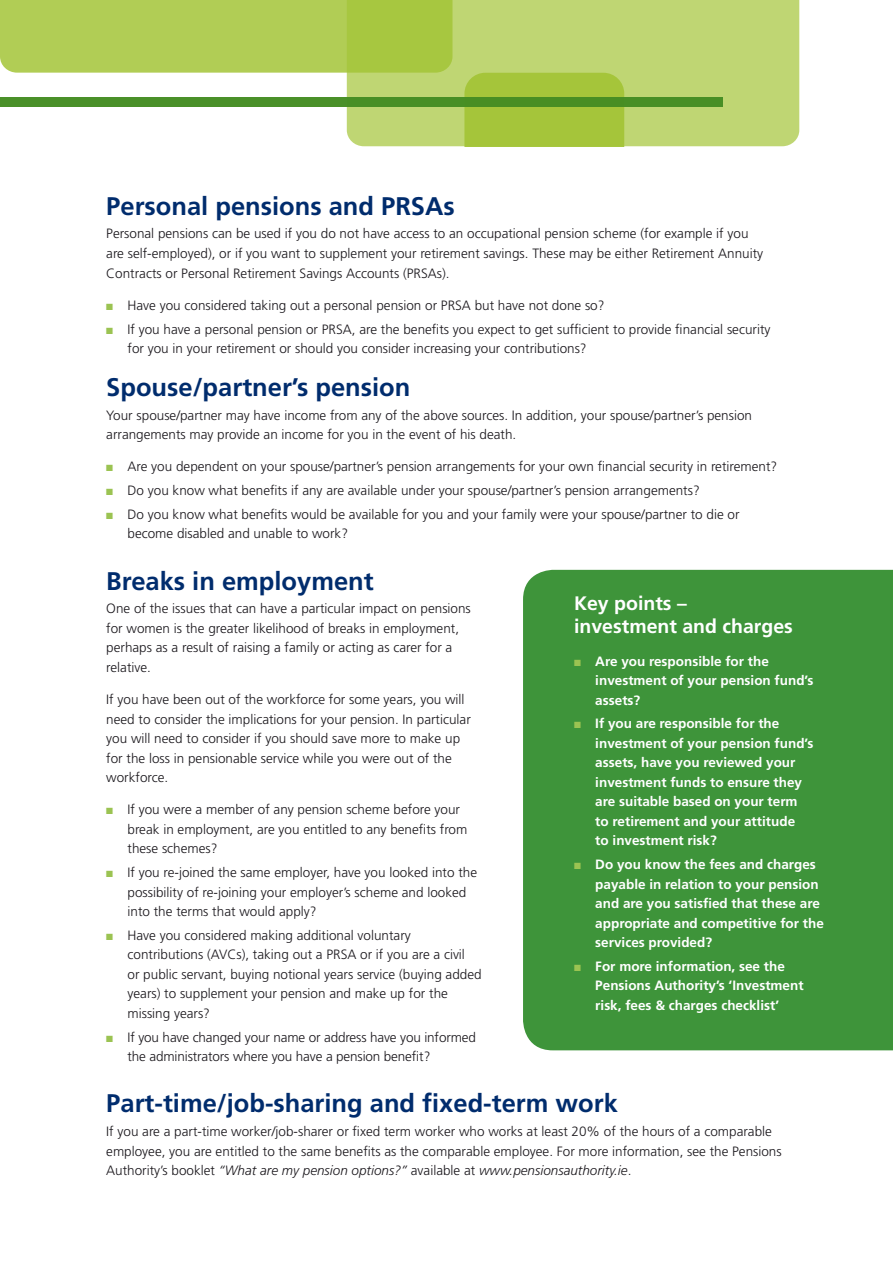
<style>
.page{position:relative;width:893px;height:1263px;background:#fff}
.page>*{position:absolute;margin:0;border:0;box-sizing:border-box;transform-origin:0 0}
.Head_I{font:700 25.5px "Frutiger LT Std";color:#002c6d}
.Head_II{font:700 19.5px/23.4px "Frutiger LT Std";color:#fff}
.body_text{font:300 13.5px/19.5px "Frutiger LT Std";color:#1a171c}
.body_text_indent__1{font:300 13.5px/19.5px "Frutiger LT Std";color:#1a171c}
.body_text_indent__1-2{font:700 13.5px/19.5px "Frutiger LT Std";color:#fff}
.body_text_indent__3{font:300 13.5px/19.5px "Frutiger LT Std";color:#1a171c}
.s1{color:#9bc352}
.s2{font-style:italic}
</style>
<div class="page">
<div style="left:0;top:0;width:347px;height:73px;background:#b1cd55"></div>
<svg style="left:347px;top:0;width:452px;height:146px;background:#bbd36b"></svg>
<div style="left:464px;top:73px;width:160px;height:73px;background:#a5c53a"></div>
<div style="left:0;top:97px;width:722px;height:9px;background:#458d23"></div>
<div style="left:523px;top:570px;width:370px;height:480px;background:#3e943a"></div>
<p class="Head_I" style="left:106px;top:191px;width:350px">Personal pensions and PRSAs</p>
<p class="body_text" style="left:106px;top:224px;width:658px">Personal pensions can be used if you do not have access to an occupational pension scheme (for example if you are self-employed), or if you want to supplement your retirement savings. These may be either Retirement Annuity<br>Contracts or Personal Retirement Savings Accounts (PRSAs).</p>
<p class="body_text_indent__1" style="left:106px;top:296px;width:500px"><span class="s1">■</span> Have you considered taking out a personal pension or PRSA but have not done so?</p>
<p class="body_text_indent__1" style="left:128px;top:319px;width:644px;text-indent:-21px"><span class="s1">■</span> If you have a personal pension or PRSA, are the benefits you expect to get sufficient to provide financial security for you in your retirement or should you consider increasing your contributions?</p>
<p class="Head_I" style="left:106px;top:372px;width:306px">Spouse/partner’s pension</p>
<p class="body_text" style="left:106px;top:405px;width:647px">Your spouse/partner may have income from any of the above sources. In addition, your spouse/partner’s pension arrangements may provide an income for you in the event of his death.</p>
<p class="body_text_indent__1" style="left:106px;top:457px;width:672px"><span class="s1">■</span> Are you dependent on your spouse/partner’s pension arrangements for your own financial security in retirement?</p>
<p class="body_text_indent__1" style="left:106px;top:481px;width:595px"><span class="s1">■</span> Do you know what benefits if any are available under your spouse/partner’s pension arrangements?</p>
<p class="body_text_indent__3" style="left:128px;top:505px;width:613px;text-indent:-21px"><span class="s1">■</span> Do you know what benefits would be available for you and your family were your spouse/partner to die or become disabled and unable to work?</p>
<p class="Head_I" style="left:106px;top:566px;width:269px">Breaks in employment</p>
<p class="body_text" style="left:106px;top:599px;width:366px">One of the issues that can have a particular impact on pensions for women is the greater likelihood of breaks in employment, perhaps as a result of raising a family or acting as carer for a relative.</p>
<p class="body_text" style="left:106px;top:690px;width:366px">If you have been out of the workforce for some years, you will need to consider the implications for your pension. In particular you will need to consider if you should save more to make up for the loss in pensionable service while you were out of the workforce.</p>
<p class="body_text_indent__1" style="left:128px;top:800px;width:341px;text-indent:-21px"><span class="s1">■</span> If you were a member of any pension scheme before your break in employment, are you entitled to any benefits from these schemes?</p>
<p class="body_text_indent__1" style="left:128px;top:863px;width:351px;text-indent:-21px"><span class="s1">■</span> If you re-joined the same employer, have you looked into the possibility of re-joining your employer’s scheme and looked into the terms that would apply?</p>
<p class="body_text_indent__1" style="left:128px;top:926px;width:356px;text-indent:-21px"><span class="s1">■</span> Have you considered making additional voluntary contributions (AVCs), taking out a PRSA or if you are a civil<br>or public servant, buying notional years service (buying added years) to supplement your pension and make up for the missing years?</p>
<p class="body_text_indent__3" style="left:128px;top:1027px;width:350px;text-indent:-21px"><span class="s1">■</span> If you have changed your name or address have you informed the administrators where you have a pension benefit?</p>
<p class="Head_I" style="left:106px;top:1088px;width:513px">Part-time/job-sharing and fixed-term work</p>
<p class="body_text" style="left:106px;top:1122px;width:677px">If you are a part-time worker/job-sharer or fixed term worker who works at least 20% of the hours of a comparable employee, you are entitled to the same benefits as the comparable employee. For more information, see the Pensions<br>Authority’s booklet <span class="s2">“What are my pension options?”</span> available at <span class="s2">www.pensionsauthority.ie</span>.</p>
<p class="Head_II" style="left:574px;top:592px;width:220px">Key points – investment and charges</p>
<p class="body_text_indent__1-2" style="left:595px;top:651px;width:220px;text-indent:-21px"><span class="s1">■</span> Are you responsible for the investment of your pension fund’s assets?</p>
<p class="body_text_indent__1-2" style="left:595px;top:714px;width:220px;text-indent:-21px"><span class="s1">■</span> If you are responsible for the investment of your pension fund’s assets, have you reviewed your investment funds to ensure they are suitable based on your term to retirement and your attitude<br>to investment risk?</p>
<p class="body_text_indent__1-2" style="left:595px;top:855px;width:230px;text-indent:-21px"><span class="s1">■</span> Do you know the fees and charges payable in relation to your pension and are you satisfied that these are appropriate and competitive for the services provided?</p>
<p class="body_text_indent__1-2" style="left:595px;top:956px;width:210px;text-indent:-21px"><span class="s1">■</span> For more information, see the<br>Pensions Authority’s ‘Investment risk, fees &amp; charges checklist’</p>
</div>
